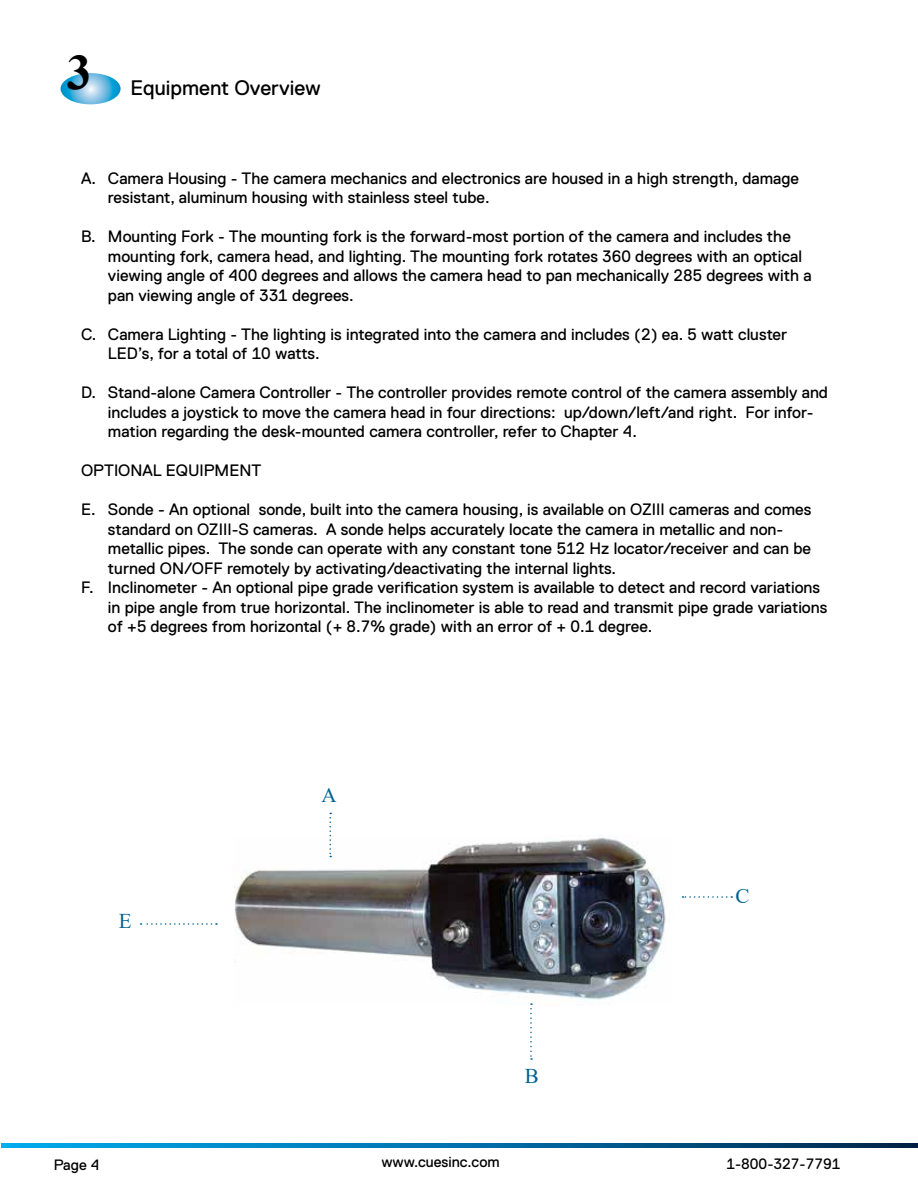
<style>
.page{position:relative;width:918px;height:1188px;background:#fff}
.page>*{position:absolute;margin:0;border:0;box-sizing:border-box;transform-origin:0 0}
.t1{font:700 49.5px "Times New Roman";color:#000}
.t2{font:21px "Replica Std";color:#000}
.t3{font:21px "Times New Roman";color:#006294}
.t4{font:16.5px/19.5px "Replica Std";color:#000}
.t5{font:15px "Replica Std";color:#000}
</style>
<div class="page">
<svg style="left:61px;top:73px;width:60px;height:31px"></svg>
<svg style="left:1px;top:1143px;width:917px;height:4px"></svg>
<img style="left:234px;top:837px;width:432px;height:168px">
<svg style="left:682px;top:896px;width:50px;height:2px"></svg>
<svg style="left:329px;top:813px;width:2px;height:44px"></svg>
<svg style="left:530px;top:1003px;width:2px;height:57px"></svg>
<svg style="left:141px;top:923px;width:76px;height:2px"></svg>
<h1 class="t1" style="left:67px;top:37px;width:26px">3</h1>
<p class="t2" style="left:130px;top:76px;width:192px">Equipment Overview</p>
<p class="t4" style="left:108px;top:168px;width:693px;text-indent:-27px">A. Camera Housing - The camera mechanics and electronics are housed in a high strength, damage resistant, aluminum housing with stainless steel tube.</p>
<p class="t4" style="left:108px;top:227px;width:705px;text-indent:-27px">B. Mounting Fork - The mounting fork is the forward-most portion of the camera and includes the mounting fork, camera head, and lighting. The mounting fork rotates 360 degrees with an optical viewing angle of 400 degrees and allows the camera head to pan mechanically 285 degrees with a pan viewing angle of 331 degrees.</p>
<p class="t4" style="left:108px;top:324px;width:681px;text-indent:-27px">C. Camera Lighting - The lighting is integrated into the camera and includes (2) ea. 5 watt cluster<br>LED’s, for a total of 10 watts.</p>
<p class="t4" style="left:108px;top:383px;width:722px;text-indent:-27px">D. Stand-alone Camera Controller - The controller provides remote control of the camera assembly and includes a joystick to move the camera head in four directions: up/down/left/and right. For infor&shy;mation regarding the desk-mounted camera controller, refer to Chapter 4.</p>
<p class="t4" style="left:81px;top:461px;width:182px">OPTIONAL EQUIPMENT</p>
<p class="t4" style="left:81px;top:500px;width:732px">E. Sonde - An optional sonde, built into the camera housing, is available on OZIII cameras and comes</p>
<p class="t4" style="left:108px;top:519px;width:677px">standard on OZIII-S cameras. A sonde helps accurately locate the camera in metallic and non-</p>
<p class="t4" style="left:108px;top:539px;width:705px">metallic pipes. The sonde can operate with any constant tone 512 Hz locator/receiver and can be</p>
<p class="t4" style="left:108px;top:558px;width:510px">turned ON/OFF remotely by activating/deactivating the internal lights.</p>
<p class="t4" style="left:81px;top:578px;width:741px">F. Inclinometer - An optional pipe grade verification system is available to detect and record variations</p>
<p class="t4" style="left:108px;top:597px;width:721px">in pipe angle from true horizontal. The inclinometer is able to read and transmit pipe grade variations</p>
<p class="t4" style="left:108px;top:617px;width:546px">of +5 degrees from horizontal (+ 8.7% grade) with an error of + 0.1 degree.</p>
<p class="t3" style="left:119px;top:906px;width:14px">E</p>
<p class="t3" style="left:321px;top:780px;width:17px">A</p>
<p class="t3" style="left:525px;top:1061px;width:16px">B</p>
<p class="t3" style="left:736px;top:881px;width:16px">C</p>
<p class="t5" style="left:54px;top:1157px;width:47px">Page 4</p>
<p class="t5" style="left:381px;top:1154px;width:120px">www.cuesinc.com</p>
<p class="t5" style="left:726px;top:1156px;width:116px">1-800-327-7791</p>
</div>
